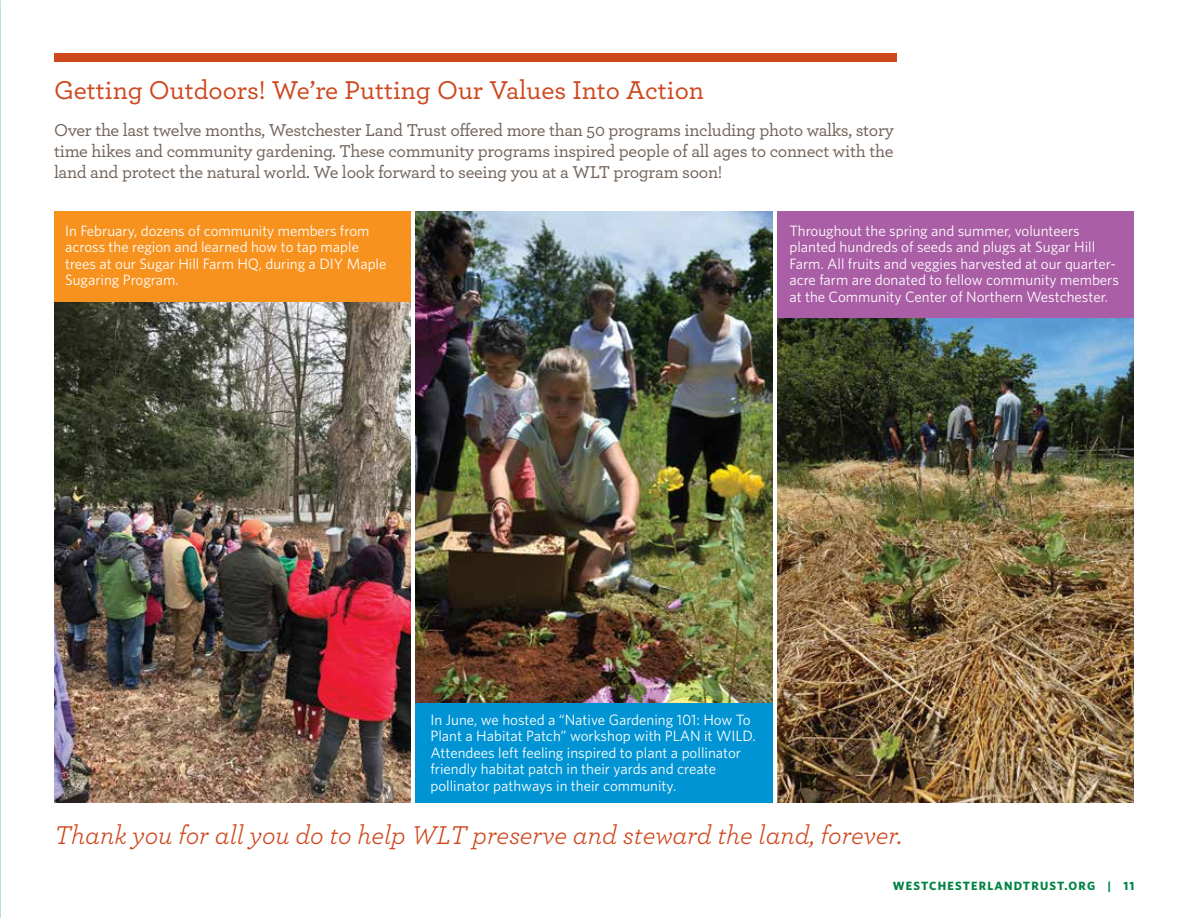
<style>
.page{position:relative;width:1188px;height:918px;background:#fff}
.page>*{position:absolute;margin:0;border:0;box-sizing:border-box;transform-origin:0 0}
.t1{font:italic 27px "Archer";color:#ce471d}
.t2{font:500 27px "Archer";color:#ce471d}
.t3{font:500 18px/21px "Archer";letter-spacing:-.015em;color:#706259;text-align:justify}
.t4{font:15px/16.5px "Whitney";color:#fff}
.t5{font:700 12px "Whitney";letter-spacing:.1em;color:#008445}
</style>
<div class="page">
<div style="left:54px;top:53px;width:842px;height:9px;background:#ce471d"></div>
<img style="left:415px;top:211px;width:358px;height:493px">
<img style="left:778px;top:318px;width:356px;height:485px">
<div style="left:778px;top:211px;width:356px;height:107px;background:#aa5ea5"></div>
<img style="left:54px;top:302px;width:356px;height:501px">
<div style="left:54px;top:211px;width:356px;height:91px;background:#f7921e"></div>
<div style="left:415px;top:704px;width:358px;height:99px;background:#0094d4"></div>
<h1 class="t2" style="left:54px;top:70px;width:652px">Getting Outdoors! We’re Putting Our Values Into Action</h1>
<p class="t3" style="left:54px;top:119px;width:841px">Over the last twelve months, Westchester Land Trust offered more than 50 programs including photo walks, story time hikes and community gardening. These community programs inspired people of all ages to connect with the land and protect the natural world. We look forward to seeing you at a WLT program soon!</p>
<p class="t4" style="left:65px;top:222px;width:323px">In February, dozens of community members from across the region and learned how to tap maple trees at our Sugar Hill Farm HQ, during a DIY Maple Sugaring Program.</p>
<p class="t4" style="left:789px;top:222px;width:331px">Throughout the spring and summer, volunteers planted hundreds of seeds and plugs at Sugar Hill Farm. All fruits and veggies harvested at our quarter&shy;acre farm are donated to fellow community members at the Community Center of Northern Westchester.</p>
<p class="t4" style="left:430px;top:711px;width:327px">In June, we hosted a “Native Gardening 101: How To Plant a Habitat Patch” workshop with PLAN it WILD.<br>Attendees left feeling inspired to plant a pollinator friendly habitat patch in their yards and create pollinator pathways in their community.</p>
<h1 class="t1" style="left:54px;top:816px;width:850px">Thank you for all you do to help WLT preserve and steward the land, forever.</h1>
<p class="t5" style="left:893px;top:878px;width:243px">WESTCHESTERLANDTRUST.ORG | 11</p>
</div>
